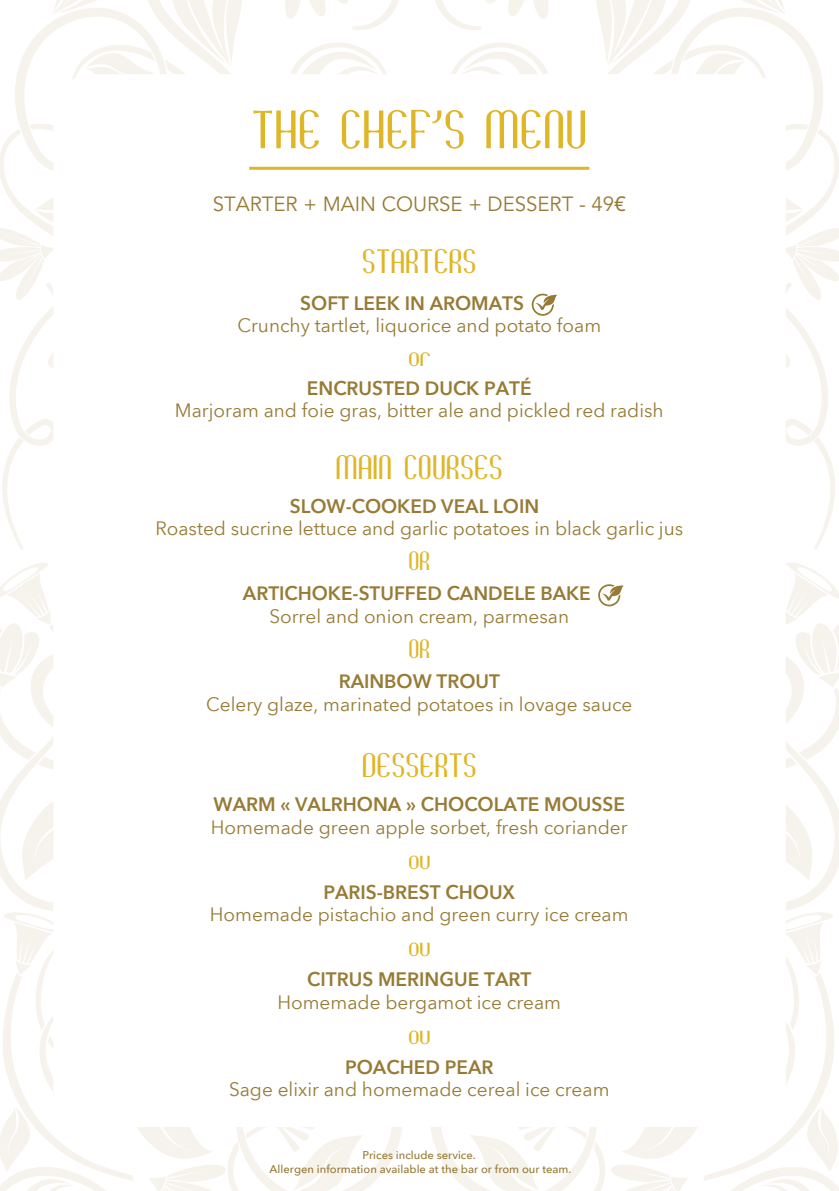
<style>
.page{position:relative;width:839px;height:1191px;background:#fff}
.page>*{position:absolute;margin:0;border:0;box-sizing:border-box;transform-origin:0 0}
.t1{font:53.8px "Damidot Sans";color:#dfb626}
.t2{font:34px "Damidot Sans";color:#dfb626}
.t3{font:27px "Damidot Sans";color:#deb526}
.t4{font:26.4px "Damidot Sans";color:#dfb626}
.t5{font:20.4px "Avenir";color:#977b35}
.t6{font:19px "Avenir Next Thai Modern";color:#977b35}
.t7{font:600 19px/22.4px "Avenir Next Thai Modern";color:#977b35;text-align:center}
.t8{font:500 11.2px "Avenir Next Thai Modern";color:#977b35}
.s1{font-family:"Noto Sans"}
.s2{font-weight:400}
</style>
<div class="page">
<svg style="left:531px;top:294px;width:26px;height:22px"></svg>
<svg style="left:598px;top:584px;width:25px;height:22px"></svg>
<hr style="left:249px;top:167px;width:340px;height:3px;background:#dfb626">
<h3 class="t1" style="left:251px;top:105px;width:337px">THE CHEF'S MENU</h3>
<p class="t5" style="left:213px;top:192px;width:414px">STARTER + MAIN COURSE + DESSERT - 49<span class="s1">€</span></p>
<h2 class="t2" style="left:362px;top:246px;width:116px">STARTERS</h2>
<h4 class="t7" style="left:300px;top:291px;width:225px">SOFT LEEK IN AROMATS</h4>
<p class="t6" style="left:237px;top:311px;width:365px">Crunchy tartlet, liquorice and potato foam</p>
<p class="t3" style="left:408px;top:344px;width:23px">or</p>
<p class="t7" style="left:307px;top:376px;width:226px">ENCRUSTED DUCK PATÉ</p>
<p class="t6" style="left:175px;top:396px;width:490px">Marjoram and foie gras, bitter ale and pickled red radish</p>
<h5 class="t2" style="left:335px;top:452px;width:169px">MAIN COURSES</h5>
<h2 class="t7" style="left:290px;top:494px;width:251px">SLOW-COOKED VEAL LOIN</h2>
<p class="t6" style="left:155px;top:514px;width:529px">Roasted sucrine lettuce and garlic potatoes in black garlic jus</p>
<p class="t4" style="left:408px;top:549px;width:23px">OR</p>
<p class="t7" style="left:243px;top:582px;width:349px">ARTICHOKE-STUFFED CANDELE BAKE<br><span class="s2">Sorrel and onion cream, parmesan</span></p>
<h6 class="t4" style="left:408px;top:637px;width:23px">OR</h6>
<h3 class="t7" style="left:339px;top:669px;width:163px">RAINBOW TROUT</h3>
<p class="t6" style="left:206px;top:689px;width:428px">Celery glaze, marinated potatoes in lovage sauce</p>
<p class="t2" style="left:362px;top:749px;width:117px">DESSERTS</p>
<h2 class="t7" style="left:213px;top:792px;width:413px">WARM « VALRHONA » CHOCOLATE MOUSSE</h2>
<p class="t6" style="left:211px;top:812px;width:418px">Homemade green apple sorbet, fresh coriander</p>
<p class="t4" style="left:408px;top:847px;width:23px">ou</p>
<p class="t7" style="left:323px;top:880px;width:193px">PARIS-BREST CHOUX</p>
<h4 class="t6" style="left:210px;top:900px;width:420px">Homemade pistachio and green curry ice cream</h4>
<p class="t4" style="left:408px;top:935px;width:23px">ou</p>
<p class="t7" style="left:307px;top:967px;width:225px">CITRUS MERINGUE TART</p>
<h4 class="t6" style="left:277px;top:987px;width:285px">Homemade bergamot ice cream</h4>
<p class="t4" style="left:408px;top:1022px;width:23px">ou</p>
<p class="t7" style="left:345px;top:1055px;width:150px">POACHED PEAR</p>
<h4 class="t6" style="left:229px;top:1075px;width:382px">Sage elixir and homemade cereal ice cream</h4>
<p class="t8" style="left:362px;top:1146px;width:115px">Prices include service.</p>
<h1 class="t8" style="left:269px;top:1161px;width:303px">Allergen information available at the bar or from our team.</h1>
</div>
